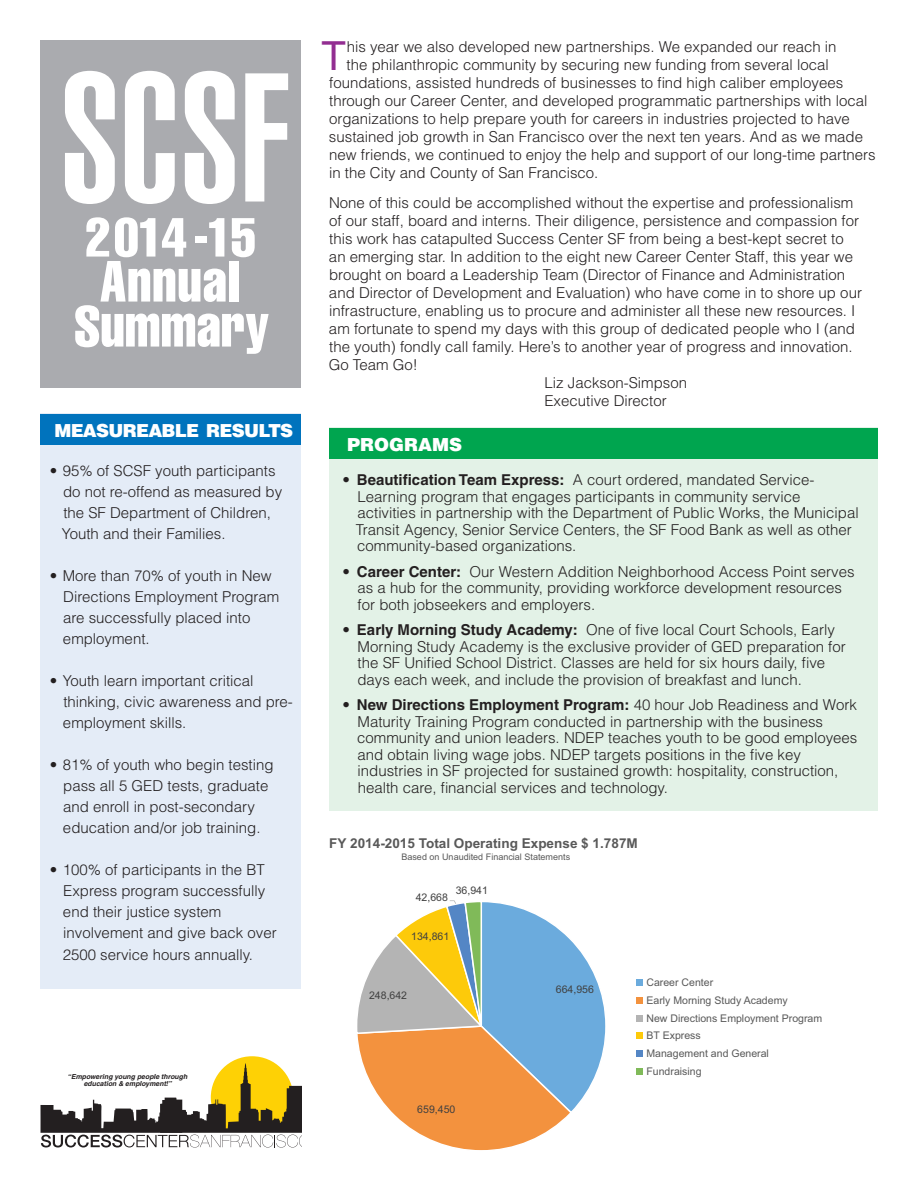
<style>
.page{position:relative;width:918px;height:1188px;background:#fff}
.page>*{position:absolute;margin:0;border:0;box-sizing:border-box;transform-origin:0 0}
.t1{font:900 extra-condensed 180px "Helvetica";color:#fff}
.t2{font:extra-condensed 57px "Helvetica";color:#fff}
.t3{font:extra-condensed 54px "Helvetica";letter-spacing:-.02em;color:#fff}
.t4{font:40.05px "Helvetica";color:#922d91}
.t5{font:900 18px "Helvetica";letter-spacing:-.04em;color:#fff}
.t6{font:900 18px "Helvetica";color:#fff}
.t7{font:300 15px/16.5px "Helvetica";color:#231f20}
.t8{font:700 13.5px "Arial";color:#595959}
.t9{font:10.5px/17.7px "Arial";color:#595959}
.t10{font:10.5px "Arial";color:#404040}
.t11{font:9px "Arial";color:#595959}
.t12{font:italic 700 6.9px/6.9px "Helvetica";color:#231f20;text-align:center}
.s1{font-weight:700}
</style>
<div class="page">
<div style="left:40px;top:40px;width:262px;height:348px;background:#aaabaf"></div>
<div style="left:329px;top:428px;width:549px;height:383px;background:#e3f2e7"></div>
<div style="left:329px;top:428px;width:549px;height:31px;background:#00a54f"></div>
<svg style="left:41px;top:1056px;width:261px;height:92px"></svg>
<div style="left:40px;top:413px;width:262px;height:576px;background:#e4ecf7"></div>
<div style="left:40px;top:414px;width:262px;height:31px;background:#0073bd"></div>
<svg style="left:357px;top:900px;width:286px;height:251px"></svg>
<svg style="left:636px;top:980px;width:6px;height:6px"></svg>
<svg style="left:636px;top:997px;width:6px;height:6px"></svg>
<svg style="left:636px;top:1015px;width:6px;height:6px"></svg>
<svg style="left:636px;top:1033px;width:6px;height:6px"></svg>
<div style="left:636px;top:1050px;width:6px;height:7px;background:#5486c5"></div>
<div style="left:636px;top:1068px;width:6px;height:7px;background:#80ba59"></div>
<p class="t1" style="left:60px;top:35px;width:231px">SCSF</p>
<p class="t3" style="left:86px;top:203px;width:172px">2014 -15</p>
<p class="t2" style="left:100px;top:245px;width:141px">Annual</p>
<p class="t2" style="left:74px;top:290px;width:197px">Summary</p>
<p class="t5" style="left:54px;top:419px;width:240px">MEASUREABLE RESULTS</p>
<p class="t7" style="left:62px;top:460px;width:222px;line-height:21px;text-indent:-12px">• 95% of SCSF youth participants do not re-offend as measured by the SF Department of Children,<br>Youth and their Families.</p>
<p class="t7" style="left:63px;top:565px;width:218px;line-height:21px;text-indent:-13px">• More than 70% of youth in New<br>Directions Employment Program are successfully placed into employment.</p>
<p class="t7" style="left:63px;top:670px;width:231px;line-height:21px;text-indent:-13px">• Youth learn important critical thinking, civic awareness and pre&shy;employment skills.</p>
<p class="t7" style="left:50px;top:754px;width:225px;line-height:21px;text-align:center">• 81% of youth who begin testing pass all 5 GED tests, graduate and enroll in post-secondary education and/or job training.</p>
<p class="t7" style="left:63px;top:859px;width:215px;line-height:21px;text-indent:-13px">• 100% of participants in the BT<br>Express program successfully end their justice system involvement and give back over</p>
<p class="t7" style="left:63px;top:947px;width:192px">2500 service hours annually.</p>
<p class="t12" style="left:68px;top:1073px;width:121px">“Empowering young people through education &amp; employment!”</p>
<p class="t4" style="left:322px;top:33px;width:26px">T</p>
<p class="t7" style="left:347px;top:39px;width:491px">his year we also developed new partnerships. We expanded our reach in</p>
<p class="t7" style="left:347px;top:57px;width:484px">the philanthropic community by securing new funding from several local</p>
<p class="t7" style="left:329px;top:75px;width:516px">foundations, assisted hundreds of businesses to find high caliber employees</p>
<p class="t7" style="left:329px;top:93px;width:540px">through our Career Center, and developed programmatic partnerships with local</p>
<p class="t7" style="left:329px;top:111px;width:522px">organizations to help prepare youth for careers in industries projected to have</p>
<p class="t7" style="left:329px;top:129px;width:536px">sustained job growth in San Francisco over the next ten years. And as we made</p>
<p class="t7" style="left:329px;top:147px;width:548px">new friends, we continued to enjoy the help and support of our long-time partners</p>
<p class="t7" style="left:329px;top:165px;width:271px">in the City and County of San Francisco.</p>
<p class="t7" style="left:329px;top:194px;width:535px;line-height:18px">None of this could be accomplished without the expertise and professionalism of our staff, board and interns. Their diligence, persistence and compassion for this work has catapulted Success Center SF from being a best-kept secret to an emerging star. In addition to the eight new Career Center Staff, this year we brought on board a Leadership Team (Director of Finance and Administration and Director of Development and Evaluation) who have come in to shore up our infrastructure, enabling us to procure and administer all these new resources. I am fortunate to spend my days with this group of dedicated people who I (and the youth) fondly call family. Here’s to another year of progress and innovation.</p>
<p class="t7" style="left:329px;top:357px;width:91px">Go Team Go!</p>
<p class="t7" style="left:544px;top:375px;width:144px">Liz Jackson-Simpson</p>
<p class="t7" style="left:544px;top:393px;width:124px">Executive Director</p>
<p class="t6" style="left:347px;top:433px;width:116px">PROGRAMS</p>
<p class="t7" style="left:356px;top:472px;width:504px;text-indent:-13px">• <span class="s1">Beautification Team Express:</span> A court ordered, mandated Service-Learning program that engages participants in community service activities in partnership with the Department of Public Works, the Municipal Transit Agency, Senior Service Centers, the SF Food Bank as well as other community-based organizations.</p>
<p class="t7" style="left:357px;top:563px;width:499px;text-indent:-15px">• <span class="s1">Career Center:</span> Our Western Addition Neighborhood Access Point serves as a hub for the community, providing workforce development resources for both jobseekers and employers.</p>
<p class="t7" style="left:357px;top:622px;width:490px;text-indent:-15px">• <span class="s1">Early Morning Study Academy:</span> One of five local Court Schools, Early Morning Study Academy is the exclusive provider of GED preparation for the SF Unified School District. Classes are held for six hours daily, five days each week, and include the provision of breakfast and lunch.</p>
<p class="t7" style="left:357px;top:697px;width:502px;text-indent:-15px">• <span class="s1">New Directions Employment Program:</span> 40 hour Job Readiness and Work Maturity Training Program conducted in partnership with the business community and union leaders. NDEP teaches youth to be good employees and obtain living wage jobs. NDEP targets positions in the five key industries in SF projected for sustained growth: hospitality, construction, health care, financial services and technology.</p>
<p class="t8" style="left:329px;top:835px;width:310px">FY 2014-2015 Total Operating Expense $ 1.787M</p>
<p class="t11" style="left:401px;top:851px;width:170px">Based on Unaudited Financial Statements</p>
<p class="t10" style="left:416px;top:891px;width:34px">42,668</p>
<p class="t10" style="left:456px;top:884px;width:34px">36,941</p>
<p class="t10" style="left:411px;top:930px;width:40px">134,861</p>
<p class="t10" style="left:369px;top:988px;width:40px">248,642</p>
<p class="t10" style="left:417px;top:1102px;width:40px">659,450</p>
<p class="t10" style="left:556px;top:982px;width:40px">664,956</p>
<p class="t9" style="left:646px;top:974px;width:177px">Career Center<br>Early Morning Study Academy<br>New Directions Employment Program<br>BT Express<br>Management and General<br>Fundraising</p>
</div>
